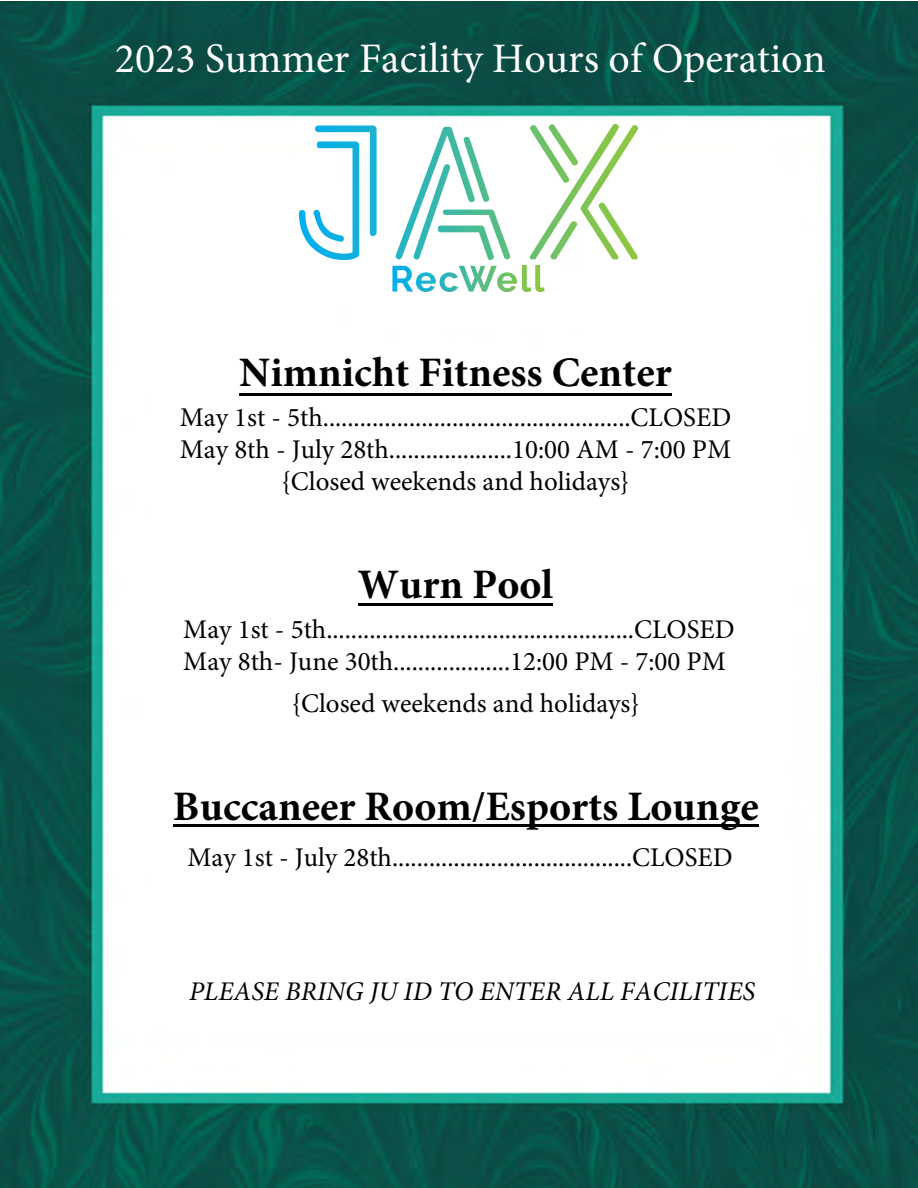
<style>
.page{position:relative;width:918px;height:1188px;background:#fff}
.page>*{position:absolute;margin:0;border:0;box-sizing:border-box;transform-origin:0 0}
.t1{font:700 42px "Minion Pro";color:#000}
.t2{font:42px "Minion Pro";color:#fff}
.t3{font:27px/32.4px "Minion Pro";color:#000;text-align:center}
.t4{font:italic 27px "Minion Pro";color:#000}
</style>
<div class="page">
<img style="left:0;top:1px;width:918px;height:1187px">
<div style="left:371px;top:121px;width:188px;height:207px;background:#fff"></div>
<hr style="left:358px;top:603px;width:195px;height:3px;background:#000">
<hr style="left:173px;top:825px;width:585px;height:2px;background:#000">
<hr style="left:239px;top:393px;width:433px;height:2px;background:#000">
<img style="left:299px;top:124px;width:339px;height:172px">
<h1 class="t2" style="left:115px;top:30px;width:712px">2023 Summer Facility Hours of Operation</h1>
<h1 class="t1" style="left:239px;top:343px;width:434px">Nimnicht Fitness Center</h1>
<p class="t3" style="left:180px;top:401px;width:553px">May 1st - 5th..................................................CLOSED<br>May 8th - July 28th....................10:00 AM - 7:00 PM {Closed weekends and holidays}</p>
<h1 class="t1" style="left:358px;top:555px;width:197px">Wurn Pool</h1>
<p class="t3" style="left:183px;top:613px;width:553px;text-align:left">May 1st - 5th..................................................CLOSED<br>May 8th- June 30th...................12:00 PM - 7:00 PM</p>
<p class="t3" style="left:292px;top:687px;width:350px">{Closed weekends and holidays}</p>
<h1 class="t1" style="left:173px;top:777px;width:587px">Buccaneer Room/Esports Lounge</h1>
<p class="t3" style="left:188px;top:841px;width:547px">May 1st - July 28th.......................................CLOSED</p>
<p class="t4" style="left:189px;top:973px;width:568px">PLEASE BRING JU ID TO ENTER ALL FACILITIES</p>
</div>
